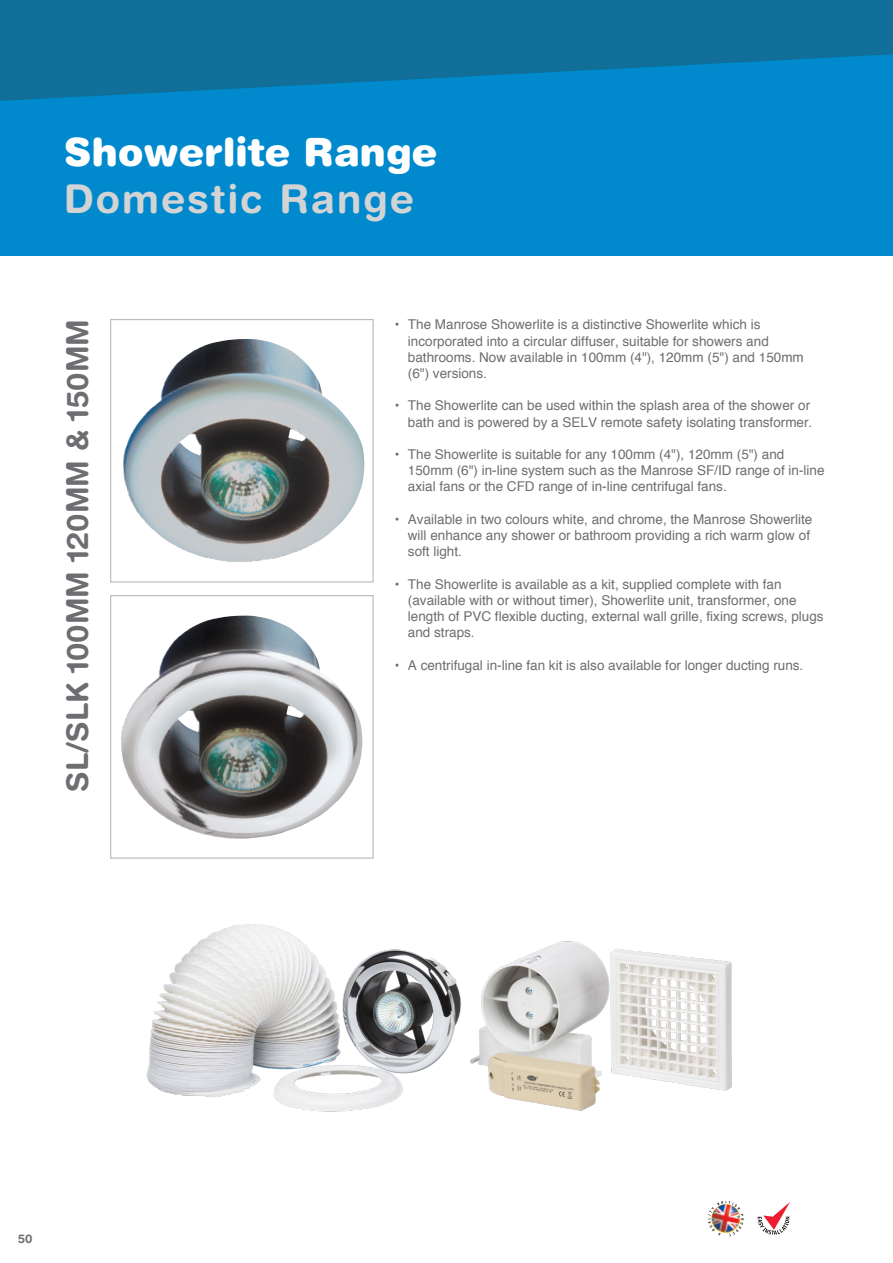
<style>
.page{position:relative;width:893px;height:1263px;background:#fff}
.page>*{position:absolute;margin:0;border:0;box-sizing:border-box;transform-origin:0 0}
.t1{font:700 39.75px "Helvetica Rounded";letter-spacing:.05em;color:#d1d3d4}
.t2{font:900 39px "Helvetica Rounded";color:#fff}
.t3{font:700 30px "Helvetica Rounded";color:#6d6e71}
.t4{font:13.5px/16.2px "Helvetica";color:#6d6e71}
.t5{font:700 12px "Helvetica Rounded";color:#6d6e71}
</style>
<div class="page">
<svg style="left:708px;top:1201px;width:36px;height:35px"></svg>
<img style="left:710px;top:1204px;width:31px;height:30px">
<svg style="left:758px;top:1202px;width:32px;height:33px"></svg>
<img style="left:0;top:0;width:893px;height:255px">
<img style="left:123px;top:339px;width:241px;height:223px">
<div style="left:110px;top:319px;width:264px;height:264px;border:1px solid #bcbec0"></div>
<img style="left:121px;top:615px;width:241px;height:224px">
<div style="left:110px;top:595px;width:264px;height:264px;border:1px solid #bcbec0"></div>
<img style="left:146px;top:924px;width:586px;height:188px">
<h2 class="t2" style="left:64px;top:127px;width:375px">Showerlite Range</h2>
<h1 class="t1" style="left:64px;top:175px;width:352px">Domestic Range</h1>
<h3 class="t3" style="left:59px;top:792px;width:474px;rotate:-90deg">SL/SLK 100MM 120MM &amp; 150MM</h3>
<p class="t4" style="left:408px;top:316px;width:397px;text-indent:-13px">• The Manrose Showerlite is a distinctive Showerlite which is incorporated into a circular diffuser, suitable for showers and bathrooms. Now available in 100mm (4"), 120mm (5") and 150mm (6") versions.</p>
<p class="t4" style="left:395px;top:397px;width:419px;text-align:right">• The Showerlite can be used within the splash area of the shower or bath and is powered by a SELV remote safety isolating transformer.</p>
<p class="t4" style="left:408px;top:446px;width:418px;text-indent:-13px">• The Showerlite is suitable for any 100mm (4"), 120mm (5") and<br>150mm (6") in-line system such as the Manrose SF/ID range of in-line axial fans or the CFD range of in-line centrifugal fans.</p>
<p class="t4" style="left:408px;top:511px;width:406px;text-indent:-13px">• Available in two colours white, and chrome, the Manrose Showerlite will enhance any shower or bathroom providing a rich warm glow of soft light.</p>
<p class="t4" style="left:408px;top:575px;width:417px;text-indent:-13px">• The Showerlite is available as a kit, supplied complete with fan (available with or without timer), Showerlite unit, transformer, one length of PVC flexible ducting, external wall grille, fixing screws, plugs and straps.</p>
<p class="t4" style="left:395px;top:656px;width:410px">• A centrifugal in-line fan kit is also available for longer ducting runs.</p>
<p class="t5" style="left:18px;top:1231px;width:16px">50</p>
</div>
